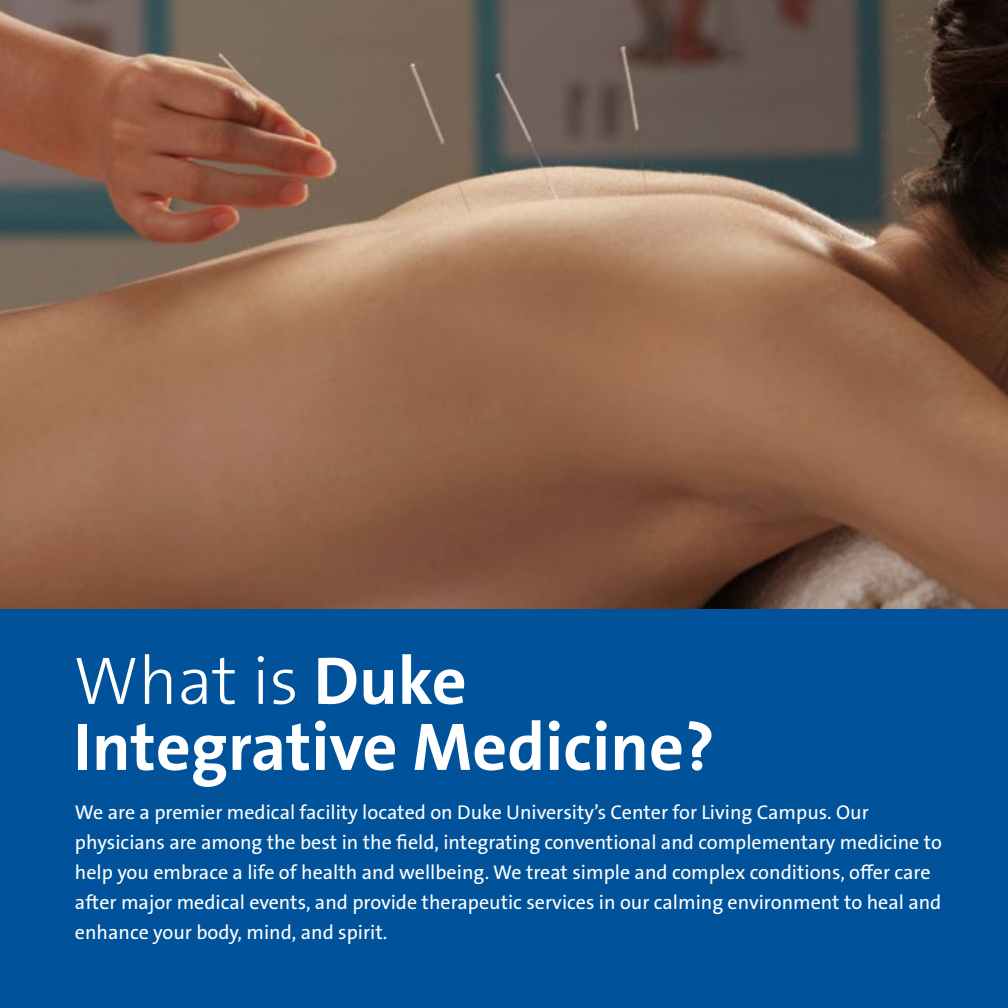
<style>
.page{position:relative;width:1008px;height:1008px;background:#fff}
.page>*{position:absolute;margin:0;border:0;box-sizing:border-box;transform-origin:0 0}
.t1{font:700 68px "The Sans B W7";color:#fff}
.t2{font:300 68px "The Sans B W3";color:#fff}
.t3{font:20px/30px "The Sans B W5 Plain";color:#fff}
.s1{font-family:"The Sans B W7";font-weight:700}
</style>
<div class="page">
<div style="left:0;top:599px;width:1008px;height:409px;background:#00539b"></div>
<img style="left:0;top:0;width:1008px;height:608px">
<h1 class="t2" style="left:74px;top:637px;width:395px">What is <span class="s1">Duke</span></h1>
<h1 class="t1" style="left:74px;top:703px;width:643px">Integrative Medicine?</h1>
<p class="t3" style="left:75px;top:797px;width:869px">We are a premier medical facility located on Duke University’s Center for Living Campus. Our physicians are among the best in the field, integrating conventional and complementary medicine to help you embrace a life of health and wellbeing. We treat simple and complex conditions, offer care after major medical events, and provide therapeutic services in our calming environment to heal and enhance your body, mind, and spirit.</p>
</div>
